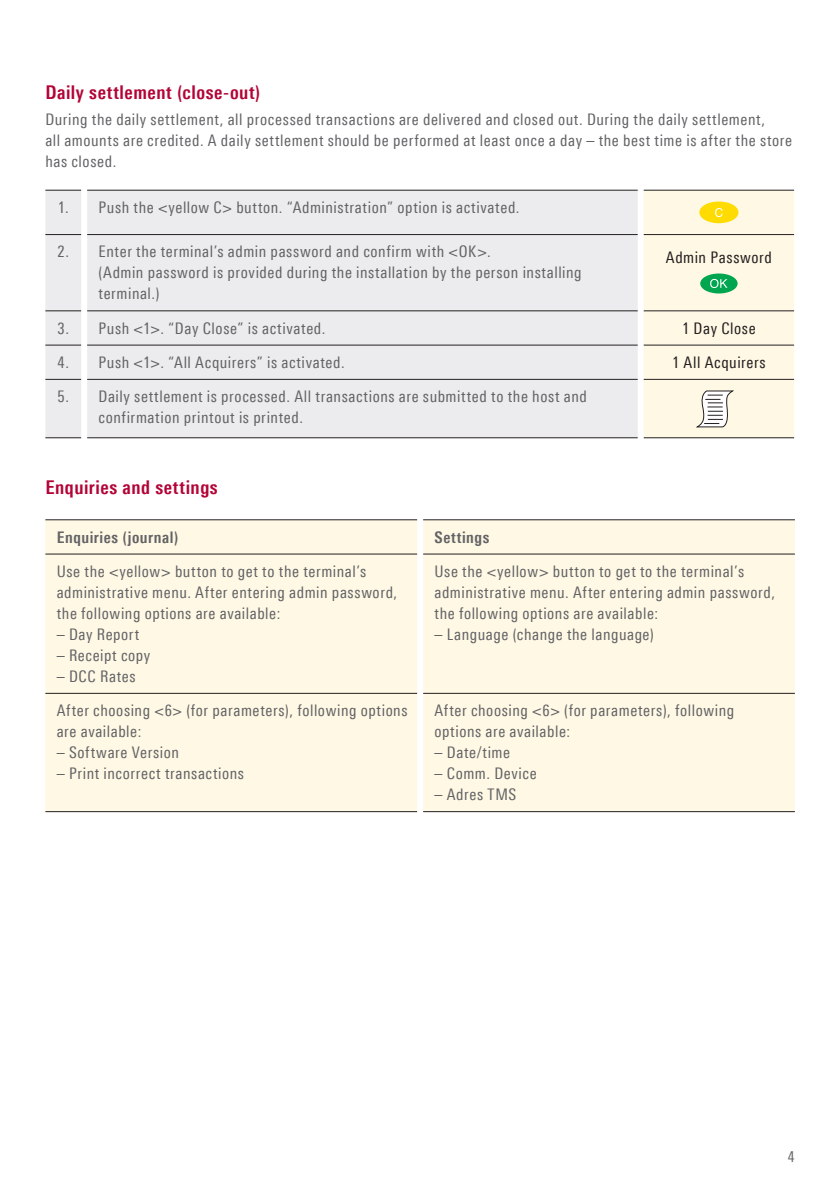
<style>
.page{position:relative;width:840px;height:1191px;background:#fff}
.page>*{position:absolute;margin:0;border:0;box-sizing:border-box;transform-origin:0 0}
.t1{font:700 19px "Linotype Univers 620 Cn";letter-spacing:.03em;color:#b30437}
.t2{font:16px/21px "Linotype Univers 420 Cn";letter-spacing:.035em;color:#636366}
.t3{font:16px "Linotype Univers 420 Cn";letter-spacing:.04em;color:#231f20}
.t4{font:700 16px "Linotype Univers 620 Cn";letter-spacing:.035em;color:#636366}
.t5{font:15px "Linotype Univers 420 Cn";color:#636366}
</style>
<div class="page">
<div style="left:45px;top:190px;width:592px;height:248px;background:#ececee"></div>
<hr style="left:45px;top:190px;width:36px;height:1px;background:#231f20">
<hr style="left:87px;top:190px;width:550px;height:1px;background:#231f20">
<hr style="left:45px;top:234px;width:36px;height:1px;background:#231f20">
<hr style="left:87px;top:234px;width:550px;height:1px;background:#231f20">
<hr style="left:45px;top:310px;width:36px;height:1px;background:#231f20">
<hr style="left:87px;top:310px;width:550px;height:1px;background:#231f20">
<hr style="left:45px;top:345px;width:36px;height:1px;background:#231f20">
<hr style="left:87px;top:345px;width:550px;height:1px;background:#231f20">
<hr style="left:45px;top:379px;width:36px;height:1px;background:#231f20">
<hr style="left:87px;top:379px;width:550px;height:1px;background:#231f20">
<hr style="left:45px;top:437px;width:36px;height:1px;background:#231f20">
<hr style="left:87px;top:437px;width:550px;height:1px;background:#231f20">
<svg style="left:643px;top:190px;width:150px;height:248px;background:#f3f0d9"></svg>
<div style="left:45px;top:520px;width:749px;height:291px;background:#fef8e4"></div>
<hr style="left:45px;top:519px;width:372px;height:1px;background:#231f20">
<hr style="left:423px;top:519px;width:371px;height:1px;background:#231f20">
<hr style="left:45px;top:554px;width:372px;height:1px;background:#231f20">
<hr style="left:423px;top:554px;width:371px;height:1px;background:#231f20">
<hr style="left:45px;top:693px;width:372px;height:1px;background:#231f20">
<hr style="left:423px;top:693px;width:371px;height:1px;background:#231f20">
<hr style="left:45px;top:811px;width:372px;height:1px;background:#231f20">
<hr style="left:423px;top:811px;width:371px;height:1px;background:#231f20">
<p class="t1" style="left:45px;top:81px;width:216px">Daily settlement (close-out)</p>
<p class="t2" style="left:45px;top:109px;width:747px">During the daily settlement, all processed transactions are delivered and closed out. During the daily settlement,<br>all amounts are credited. A daily settlement should be performed at least once a day – the best time is after the store has closed.</p>
<p class="t2" style="left:58px;top:197px;width:463px">1. Push the &lt;yellow C&gt; button. “Administration” option is activated.</p>
<p class="t2" style="left:98px;top:241px;width:484px;text-indent:-41px">2. Enter the terminal’s admin password and confirm with &lt;OK&gt;.<br>(Admin password is provided during the installation by the person installing terminal.)</p>
<p class="t3" style="left:665px;top:248px;width:107px">Admin Password</p>
<p class="t2" style="left:58px;top:317px;width:269px">3. Push &lt;1&gt;. “Day Close” is activated.</p>
<p class="t3" style="left:681px;top:319px;width:75px">1 Day Close</p>
<p class="t2" style="left:57px;top:352px;width:288px">4. Push &lt;1&gt;. “All Acquirers” is activated.</p>
<p class="t3" style="left:671px;top:353px;width:95px">1 All Acquirers</p>
<p class="t2" style="left:98px;top:386px;width:489px;text-indent:-41px">5. Daily settlement is processed. All transactions are submitted to the host and confirmation printout is printed.</p>
<p class="t1" style="left:45px;top:476px;width:174px">Enquiries and settings</p>
<p class="t4" style="left:57px;top:527px;width:123px">Enquiries (journal)</p>
<p class="t4" style="left:434px;top:527px;width:56px">Settings</p>
<p class="t2" style="left:57px;top:560px;width:342px">Use the &lt;yellow&gt; button to get to the terminal’s administrative menu. After entering admin password, the following options are available:</p>
<p class="t2" style="left:57px;top:623px;width:84px">– Day Report</p>
<p class="t2" style="left:57px;top:644px;width:95px">– Receipt copy</p>
<p class="t2" style="left:57px;top:665px;width:80px">– DCC Rates</p>
<p class="t2" style="left:434px;top:560px;width:342px">Use the &lt;yellow&gt; button to get to the terminal’s administrative menu. After entering admin password, the following options are available:</p>
<p class="t2" style="left:434px;top:623px;width:221px">– Language (change the language)</p>
<p class="t2" style="left:57px;top:700px;width:352px">After choosing &lt;6&gt; (for parameters), following options are available:</p>
<p class="t2" style="left:57px;top:742px;width:124px">– Software Version</p>
<p class="t2" style="left:57px;top:763px;width:189px">– Print incorrect transactions</p>
<p class="t2" style="left:434px;top:700px;width:301px">After choosing &lt;6&gt; (for parameters), following options are available:</p>
<p class="t2" style="left:434px;top:742px;width:77px">– Date/time</p>
<p class="t2" style="left:434px;top:763px;width:104px">– Comm. Device</p>
<p class="t2" style="left:434px;top:784px;width:83px">– Adres TMS</p>
<p class="t5" style="left:787px;top:1148px;width:8px">4</p>
</div>
